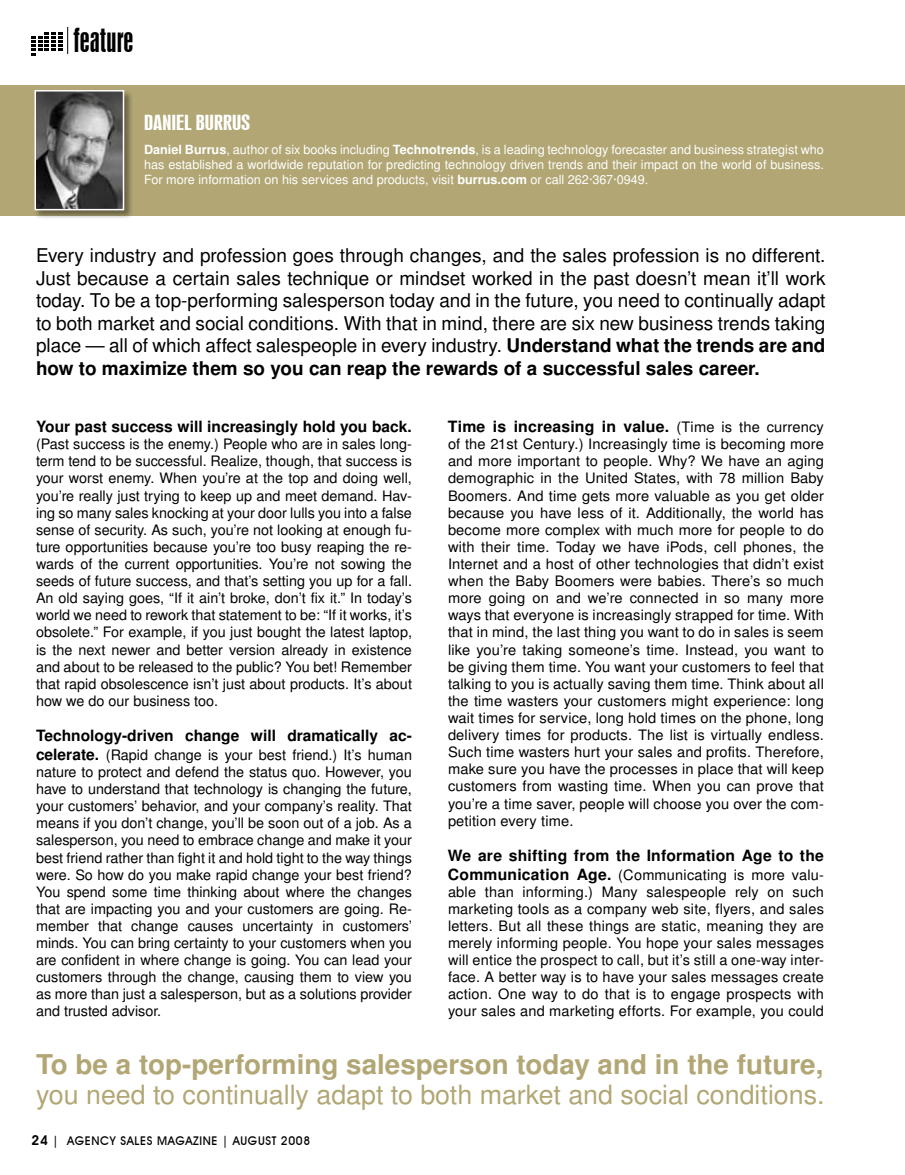
<style>
.page{position:relative;width:905px;height:1175px;background:#fff}
.page>*{position:absolute;margin:0;border:0;box-sizing:border-box;transform-origin:0 0}
.t1{font:31.05px "Swiss 924 BT Regular B";color:#000}
.t2{font:700 27px "Turkish Sans SSK";color:#b1a674}
.t3{font:26.25px "Turkish Sans SSK";color:#b1a674}
.t4{font:19.5px "Swiss 924 BT Regular B";color:#fff;scale:1.25 1}
.t5{font:18.75px/22.5px "Turkish Sans SSK";color:#000;text-align:justify}
.t6{font:700 15.3px "Turkish Sans SSK";color:#000}
.t7{font:14.25px/17.1px "Turkish Sans SSK";color:#000;text-align:justify}
.t8{font:12.6px/15px "Turkish Sans SSK";color:#fff;text-align:justify}
.t9{font:500 12px "Avant Garde IT Cby BT";letter-spacing:.05em;color:#000}
.s1{font-weight:700}
.s2{font-weight:700;font-size:15.3px}
.s3{font-weight:400;font-size:14.25px}
.s4{font-weight:600;font-size:13.5px}
</style>
<div class="page">
<svg style="left:32px;top:27px;width:36px;height:29px"></svg>
<div style="left:0;top:86px;width:904px;height:130px;background:#b1a674"></div>
<div style="left:34px;top:89px;width:100px;height:131px;background:#000;opacity:.4"></div>
<img style="left:37px;top:93px;width:84px;height:114px">
<div style="left:34px;top:90px;width:90px;height:120px;border:2px solid #fff"></div>
<h1 class="t1" style="left:74px;top:22px;width:61px">FEATURE</h1>
<h3 class="t4" style="left:144px;top:111px;width:87px">DANIEL BURRUS</h3>
<p class="t8" style="left:144px;top:142px;width:681px"><span class="s1">Daniel Burrus</span>, author of six books including <span class="s1">Technotrends</span>, is a leading technology forecaster and business strategist who has established a worldwide reputation for predicting technology driven trends and their impact on the world of business.<br>For more information on his services and products, visit <span class="s1">burrus.com</span> or call 262·367·0949.</p>
<p class="t5" style="left:36px;top:244px;width:791px">Every industry and profession goes through changes, and the sales profession is no different.<br>Just because a certain sales technique or mindset worked in the past doesn’t mean it’ll work today. To be a top-performing salesperson today and in the future, you need to continually adapt to both market and social conditions. With that in mind, there are six new business trends taking place — all of which affect salespeople in every industry. <span class="s1">Understand what the trends are and how to maximize them so you can reap the rewards of a successful sales career.</span></p>
<p class="t6" style="left:36px;top:417px;width:377px">Your past success will increasingly hold you back.</p>
<p class="t7" style="left:36px;top:435px;width:377px">(Past success is the enemy.) People who are in sales long&shy;term tend to be successful. Realize, though, that success is your worst enemy. When you’re at the top and doing well, you’re really just trying to keep up and meet demand. Hav&shy;ing so many sales knocking at your door lulls you into a false sense of security. As such, you’re not looking at enough fu&shy;ture opportunities because you’re too busy reaping the re&shy;wards of the current opportunities. You’re not sowing the seeds of future success, and that’s setting you up for a fall.<br>An old saying goes, “If it ain’t broke, don’t fix it.” In today’s world we need to rework that statement to be: “If it works, it’s obsolete.” For example, if you just bought the latest laptop, is the next newer and better version already in existence and about to be released to the public? You bet! Remember that rapid obsolescence isn’t just about products. It’s about how we do our business too.</p>
<p class="t6" style="left:36px;top:726px;width:377px">Technology-driven change will dramatically ac-</p>
<p class="t7" style="left:36px;top:746px;width:377px"><span class="s2">celerate.</span> (Rapid change is your best friend.) It’s human nature to protect and defend the status quo. However, you have to understand that technology is changing the future, your customers’ behavior, and your company’s reality. That means if you don’t change, you’ll be soon out of a job. As a salesperson, you need to embrace change and make it your best friend rather than fight it and hold tight to the way things were. So how do you make rapid change your best friend?<br>You spend some time thinking about where the changes that are impacting you and your customers are going. Re&shy;member that change causes uncertainty in customers’ minds. You can bring certainty to your customers when you are confident in where change is going. You can lead your customers through the change, causing them to view you as more than just a salesperson, but as a solutions provider and trusted advisor.</p>
<p class="t6" style="left:448px;top:417px;width:377px">Time is increasing in value. <span class="s3">(Time is the currency</span></p>
<p class="t7" style="left:448px;top:435px;width:377px">of the 21st Century.) Increasingly time is becoming more and more important to people. Why? We have an aging demographic in the United States, with 78 million Baby Boomers. And time gets more valuable as you get older because you have less of it. Additionally, the world has become more complex with much more for people to do with their time. Today we have iPods, cell phones, the Internet and a host of other technologies that didn’t exist when the Baby Boomers were babies. There’s so much more going on and we’re connected in so many more ways that everyone is increasingly strapped for time. With that in mind, the last thing you want to do in sales is seem like you’re taking someone’s time. Instead, you want to be giving them time. You want your customers to feel that talking to you is actually saving them time. Think about all the time wasters your customers might experience: long wait times for service, long hold times on the phone, long delivery times for products. The list is virtually endless.<br>Such time wasters hurt your sales and profits. Therefore, make sure you have the processes in place that will keep customers from wasting time. When you can prove that you’re a time saver, people will choose you over the com&shy;petition every time.</p>
<p class="t6" style="left:448px;top:846px;width:377px">We are shifting from the Information Age to the</p>
<p class="t7" style="left:448px;top:865px;width:377px"><span class="s2">Communication Age.</span> (Communicating is more valu&shy;able than informing.) Many salespeople rely on such marketing tools as a company web site, flyers, and sales letters. But all these things are static, meaning they are merely informing people. You hope your sales messages will entice the prospect to call, but it’s still a one-way inter&shy;face. A better way is to have your sales messages create action. One way to do that is to engage prospects with your sales and marketing efforts. For example, you could</p>
<h2 class="t2" style="left:36px;top:1047px;width:789px">To be a top-performing salesperson today and in the future,</h2>
<h3 class="t3" style="left:36px;top:1078px;width:790px">you need to continually adapt to both market and social conditions.</h3>
<p class="t9" style="left:32px;top:1133px;width:217px"><span class="s4">24</span> | AGENCY SALES MAGAZINE | AUGUST</p>
<p class="t9" style="left:281px;top:1133px;width:31px">2008</p>
</div>
